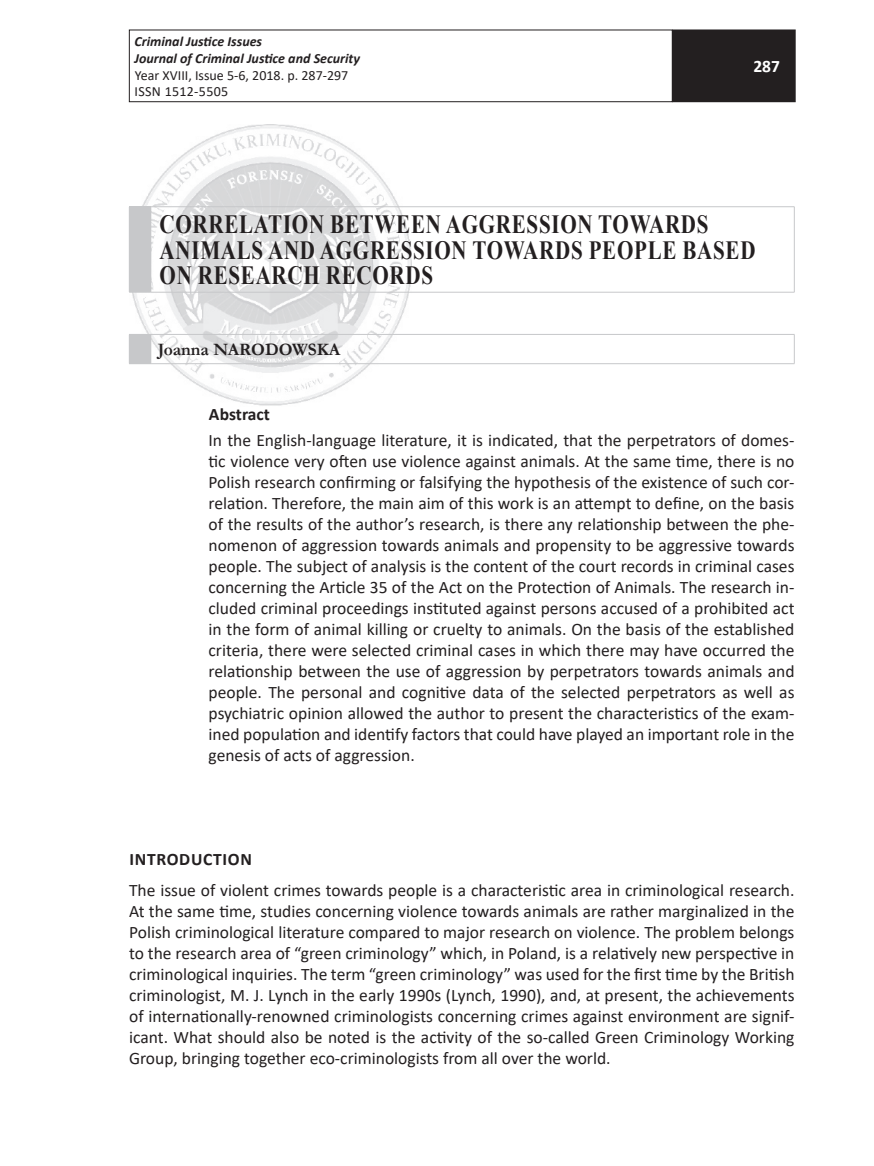
<style>
.page{position:relative;width:874px;height:1166px;background:#fff}
.page>*{position:absolute;margin:0;border:0;box-sizing:border-box;transform-origin:0 0}
.t1{font:700 26.25px/25.2px "Times New Roman";letter-spacing:.035em;color:#231f20;scale:.8 1}
.t2{font:17.5px/21px "Calibri";color:#231f20;text-align:justify}
.t3{font:700 17.5px "Garamond";color:#231f20}
.t4{font:700 17.5px "Calibri";letter-spacing:.04em;color:#231f20}
.t5{font:700 17.5px "Calibri";color:#231f20}
.t6{font:700 17.5px "Calibri";color:#fff}
.t7{font:italic 700 14px "Calibri";color:#231f20}
.t8{font:14px "Calibri";color:#231f20}
.t9{font:14px "Calibri";letter-spacing:.02em;color:#231f20}
</style>
<div class="page">
<img style="left:130px;top:124px;width:281px;height:282px">
<div style="left:129px;top:207px;width:22px;height:85px;background:#c7c8ca"></div>
<svg style="left:129px;top:206px;width:22px;height:1px"></svg>
<hr style="left:151px;top:206px;width:643px;height:1px;background:#c7c8ca">
<hr style="left:793px;top:207px;width:1px;height:85px;background:#c7c8ca">
<svg style="left:129px;top:292px;width:22px;height:1px"></svg>
<hr style="left:151px;top:292px;width:643px;height:1px;background:#c7c8ca">
<hr style="left:151px;top:334px;width:643px;height:1px;background:#c7c8ca">
<svg style="left:129px;top:334px;width:22px;height:30px"></svg>
<hr style="left:151px;top:363px;width:643px;height:1px;background:#c7c8ca">
<div style="left:672px;top:30px;width:122px;height:72px;background:#231f20"></div>
<div style="left:129px;top:30px;width:543px;height:72px;border:1px solid #231f20"></div>
<p class="t7" style="left:134px;top:31px;width:129px">Criminal Justice Issues</p>
<p class="t7" style="left:134px;top:48px;width:227px">Journal of Criminal Justice and Security</p>
<p class="t8" style="left:135px;top:65px;width:215px">Year XVIII, Issue 5-6, 2018. p. 287-297</p>
<p class="t9" style="left:134px;top:82px;width:95px">ISSN 1512-5505</p>
<p class="t6" style="left:753px;top:54px;width:28px">287</p>
<p class="t1" style="left:159px;top:211px;width:746px">CORRELATION BETWEEN AGGRESSION TOWARDS<br>ANIMALS AND AGGRESSION TOWARDS PEOPLE BASED<br>ON RESEARCH RECORDS</p>
<p class="t3" style="left:158px;top:337px;width:184px">Joanna NARODOWSKA</p>
<p class="t5" style="left:209px;top:402px;width:62px">Abstract</p>
<p class="t2" style="left:208px;top:429px;width:587px">In the English-language literature, it is indicated, that the perpetrators of domes&shy;tic violence very often use violence against animals. At the same time, there is no Polish research confirming or falsifying the hypothesis of the existence of such cor&shy;relation. Therefore, the main aim of this work is an attempt to define, on the basis of the results of the author’s research, is there any relationship between the phe&shy;nomenon of aggression towards animals and propensity to be aggressive towards people. The subject of analysis is the content of the court records in criminal cases concerning the Article 35 of the Act on the Protection of Animals. The research in&shy;cluded criminal proceedings instituted against persons accused of a prohibited act in the form of animal killing or cruelty to animals. On the basis of the established criteria, there were selected criminal cases in which there may have occurred the relationship between the use of aggression by perpetrators towards animals and people. The personal and cognitive data of the selected perpetrators as well as psychiatric opinion allowed the author to present the characteristics of the exam&shy;ined population and identify factors that could have played an important role in the genesis of acts of aggression.</p>
<p class="t4" style="left:129px;top:847px;width:124px">INTRODUCTION</p>
<p class="t2" style="left:129px;top:879px;width:666px">The issue of violent crimes towards people is a characteristic area in criminological research.<br>At the same time, studies concerning violence towards animals are rather marginalized in the Polish criminological literature compared to major research on violence. The problem belongs to the research area of “green criminology” which, in Poland, is a relatively new perspective in criminological inquiries. The term “green criminology” was used for the first time by the British criminologist, M. J. Lynch in the early 1990s (Lynch, 1990), and, at present, the achievements of internationally-renowned criminologists concerning crimes against environment are signif&shy;icant. What should also be noted is the activity of the so-called Green Criminology Working Group, bringing together eco-criminologists from all over the world.</p>
</div>
